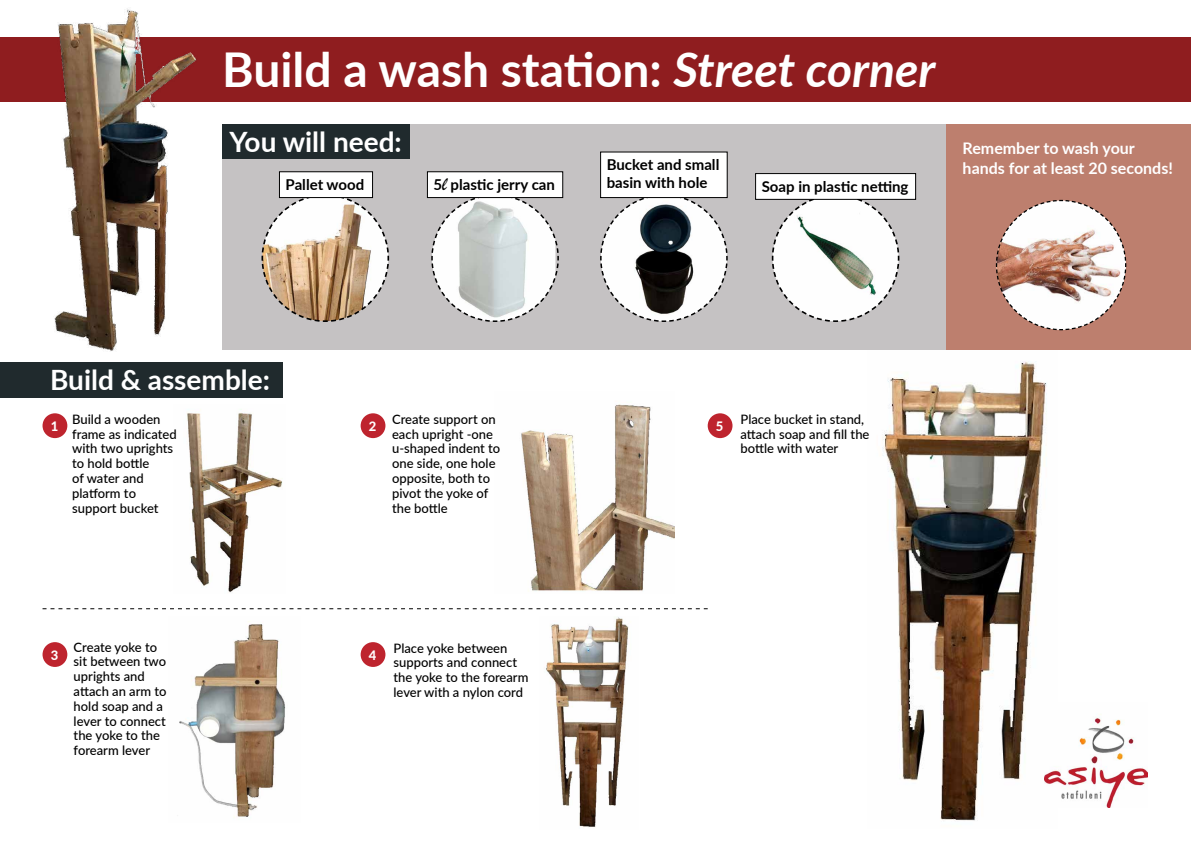
<style>
.page{position:relative;width:1191px;height:842px;background:#fff}
.page>*{position:absolute;margin:0;border:0;box-sizing:border-box;transform-origin:0 0}
.t1{font:700 48px "Lato";color:#fff}
.t2{font:700 28px "Lato";color:#fff}
.body{font:700 16px/19.2px "Lato";color:#fff}
.t3{font:700 15px/18px "Lato";color:#000}
.body2{font:500 13px/14.8px "Lato";color:#000}
.t4{font:800 13px "Lato";color:#fff}
.s1{font-style:italic}
.s2{font-family:"Brush Script";font-weight:400;font-size:20px}
</style>
<div class="page">
<img style="left:882px;top:361px;width:165px;height:460px">
<img style="left:521px;top:404px;width:154px;height:187px">
<img style="left:187px;top:412px;width:95px;height:181px">
<div style="left:222px;top:124px;width:760px;height:226px;background:#c5c2c3"></div>
<div style="left:222px;top:124px;width:187px;height:35px;background:#202a2d"></div>
<div style="left:0;top:38px;width:1191px;height:64px;background:#8f1d1f"></div>
<img style="left:1044px;top:703px;width:103px;height:104px">
<div style="left:0;top:362px;width:282px;height:35px;background:#202a2d"></div>
<svg style="left:43px;top:608px;width:664px;height:1px"></svg>
<div style="left:43px;top:413px;width:24px;height:25px;background:#be242e;border-radius:50%"></div>
<div style="left:43px;top:642px;width:24px;height:25px;background:#be242e;border-radius:50%"></div>
<div style="left:361px;top:413px;width:24px;height:25px;background:#be242e;border-radius:50%"></div>
<div style="left:707px;top:413px;width:25px;height:25px;background:#be242e;border-radius:50%"></div>
<div style="left:946px;top:124px;width:245px;height:226px;background:#bd7f6e"></div>
<img style="left:995px;top:199px;width:132px;height:132px">
<div style="left:361px;top:642px;width:24px;height:25px;background:#be242e;border-radius:50%"></div>
<svg style="left:261px;top:194px;width:129px;height:128px"></svg>
<svg style="left:771px;top:200px;width:129px;height:122px"></svg>
<div style="left:279px;top:172px;width:93px;height:26px;background:#fff"></div>
<div style="left:279px;top:171px;width:94px;height:27px;border:1px solid #000"></div>
<div style="left:755px;top:174px;width:160px;height:25px;background:#fff"></div>
<div style="left:755px;top:173px;width:161px;height:27px;border:1px solid #000"></div>
<svg style="left:430px;top:198px;width:129px;height:124px"></svg>
<svg style="left:600px;top:194px;width:128px;height:128px"></svg>
<div style="left:427px;top:172px;width:136px;height:26px;background:#fff"></div>
<div style="left:427px;top:171px;width:136px;height:27px;border:1px solid #000"></div>
<div style="left:600px;top:152px;width:127px;height:46px;background:#fff"></div>
<div style="left:600px;top:152px;width:127px;height:46px;border:1px solid #000"></div>
<img style="left:32px;top:8px;width:172px;height:343px">
<img style="left:545px;top:617px;width:84px;height:210px">
<img style="left:179px;top:621px;width:107px;height:196px">
<p class="t1" style="left:222px;top:34px;width:715px">Build a wash station: <span class="s1">Street corner</span></p>
<p class="t2" style="left:230px;top:121px;width:174px">You will need:</p>
<p class="t3" style="left:607px;top:155px;width:114px">Bucket and small basin with hole</p>
<p class="t3" style="left:286px;top:175px;width:80px">Pallet wood</p>
<p class="t3" style="left:433px;top:175px;width:123px">5<span class="s2">l</span> plastic jerry can</p>
<p class="t3" style="left:761px;top:177px;width:148px">Soap in plastic netting</p>
<p class="body" style="left:962px;top:138px;width:212px">Remember to wash your hands for at least 20 seconds!</p>
<p class="t2" style="left:50px;top:359px;width:221px">Build &amp; assemble:</p>
<p class="t4" style="left:51px;top:417px;width:9px">1</p>
<p class="body2" style="left:72px;top:411px;width:106px">Build a wooden frame as indicated with two uprights to hold bottle<br>of water and platform to support bucket</p>
<p class="body2" style="left:392px;top:411px;width:110px">Create support on each upright -one u-shaped indent to one side, one hole opposite, both to pivot the yoke of the bottle</p>
<p class="body2" style="left:740px;top:411px;width:130px">Place bucket in stand, attach soap and fill the bottle with water</p>
<p class="t4" style="left:369px;top:417px;width:9px">2</p>
<p class="t4" style="left:716px;top:417px;width:9px">5</p>
<p class="t4" style="left:51px;top:645px;width:9px">3</p>
<p class="body2" style="left:74px;top:639px;width:95px">Create yoke to sit between two uprights and attach an arm to hold soap and a lever to connect the yoke to the forearm lever</p>
<p class="t4" style="left:369px;top:645px;width:9px">4</p>
<p class="body2" style="left:393px;top:640px;width:136px">Place yoke between supports and connect the yoke to the forearm lever with a nylon cord</p>
</div>
